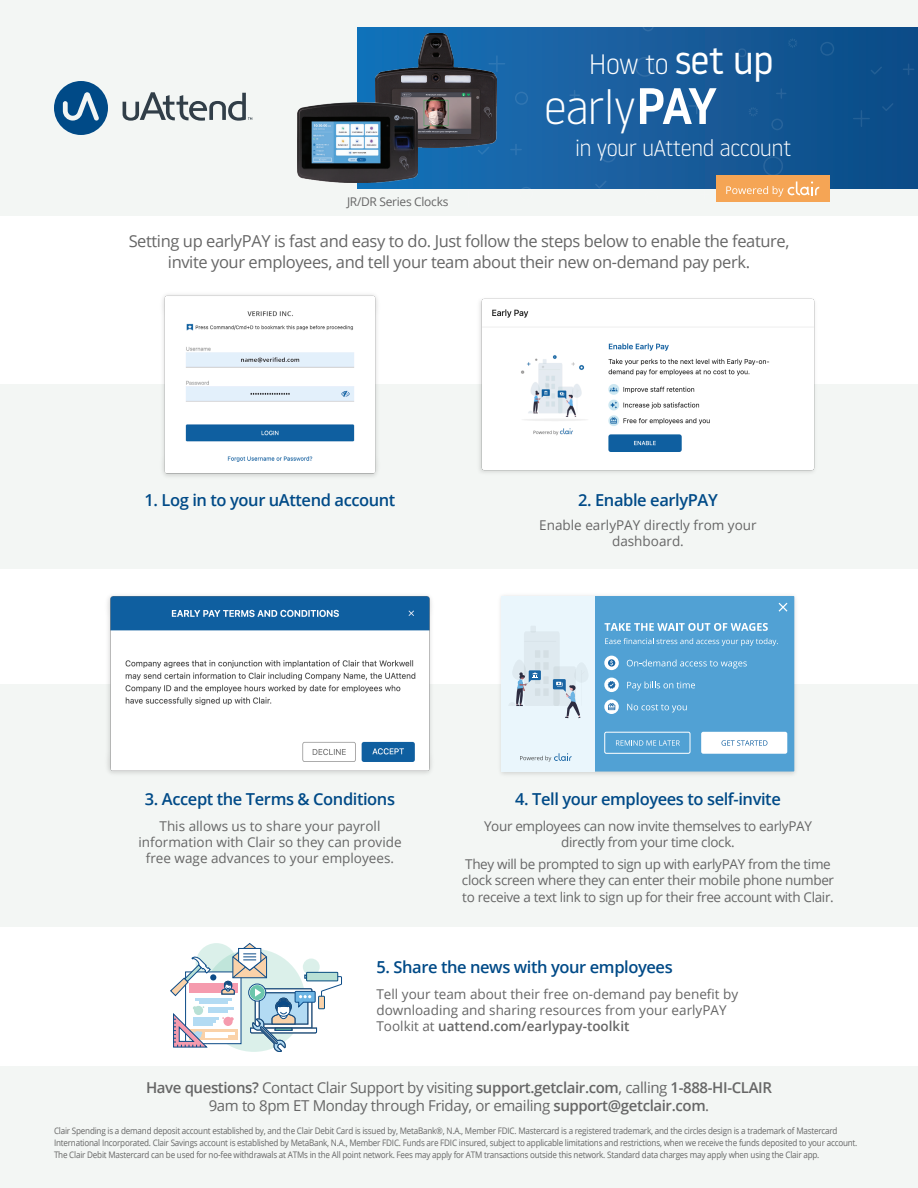
<style>
.page{position:relative;width:918px;height:1188px;background:#fff}
.page>*{position:absolute;margin:0;border:0;box-sizing:border-box;transform-origin:0 0}
.t1{font:300 46.5px "Noway";letter-spacing:-.01em;color:#fff}
.t2{font:300 28.05px "Noway";color:#fff}
.t3{font:300 22.5px "Noway";letter-spacing:-.025em;color:#fff}
.t4{font:16.5px/21px "Open Sans";letter-spacing:-.025em;color:#666;text-align:center}
.t5{font:600 16.5px "Open Sans";letter-spacing:-.025em;color:#004a87}
.t6{font:15px/18px "Open Sans";letter-spacing:-.025em;color:#666;text-align:center}
.t7{font:13.5px/16.2px "Open Sans";color:#666;text-align:center}
.t8{font:13.5px/16.2px "Open Sans";letter-spacing:-.025em;color:#666;text-align:center}
.t9{font:12px "Open Sans";letter-spacing:-.025em;color:#666}
.t10{font:9px/12px "Open Sans";letter-spacing:-.025em;color:#666;scale:.9 1}
.s1{font-weight:400;font-size:38.55px}
.s2{font-weight:500;font-size:51.15px}
.s3{font-weight:600}
</style>
<div class="page">
<div style="left:0;top:0;width:918px;height:216px;background:#f3f6f4"></div>
<div style="left:357px;top:27px;width:561px;height:162px;background:linear-gradient(to right,#1971b7,#114b86)"></div>
<svg style="left:776px;top:88px;width:10px;height:11px"></svg>
<svg style="left:853px;top:110px;width:17px;height:17px"></svg>
<svg style="left:903px;top:63px;width:11px;height:12px"></svg>
<svg style="left:882px;top:103px;width:12px;height:8px"></svg>
<svg style="left:771px;top:119px;width:12px;height:11px"></svg>
<svg style="left:496px;top:55px;width:9px;height:17px"></svg>
<svg style="left:519px;top:187px;width:14px;height:2px"></svg>
<svg style="left:510px;top:144px;width:12px;height:11px"></svg>
<svg style="left:477px;top:148px;width:13px;height:7px"></svg>
<svg style="left:600px;top:147px;width:16px;height:16px"></svg>
<svg style="left:515px;top:92px;width:13px;height:13px"></svg>
<svg style="left:569px;top:90px;width:11px;height:10px"></svg>
<svg style="left:595px;top:180px;width:12px;height:9px"></svg>
<svg style="left:870px;top:66px;width:13px;height:9px"></svg>
<svg style="left:749px;top:107px;width:9px;height:10px"></svg>
<svg style="left:788px;top:38px;width:9px;height:10px"></svg>
<svg style="left:820px;top:42px;width:14px;height:14px"></svg>
<svg style="left:738px;top:48px;width:8px;height:9px"></svg>
<svg style="left:635px;top:57px;width:20px;height:20px"></svg>
<svg style="left:642px;top:27px;width:12px;height:4px"></svg>
<svg style="left:688px;top:98px;width:17px;height:16px"></svg>
<svg style="left:196px;top:943px;width:41px;height:42px"></svg>
<div style="left:0;top:684px;width:918px;height:243px;background:#f3f6f4"></div>
<div style="left:0;top:1066px;width:918px;height:122px;background:#f3f6f4"></div>
<div style="left:0;top:384px;width:918px;height:185px;background:#f3f6f4"></div>
<img style="left:162px;top:294px;width:216px;height:183px">
<img style="left:479px;top:298px;width:336px;height:175px">
<img style="left:107px;top:595px;width:325px;height:179px">
<svg style="left:185px;top:972px;width:36px;height:72px"></svg>
<div style="left:189px;top:983px;width:49px;height:10px;background:#f59bae"></div>
<svg style="left:212px;top:1030px;width:9px;height:10px"></svg>
<hr style="left:195px;top:998px;width:37px;height:2px;background:#b3dbf3">
<hr style="left:199px;top:1001px;width:28px;height:2px;background:#b3dbf3">
<hr style="left:208px;top:1007px;width:26px;height:2px;background:#b3dbf3">
<hr style="left:208px;top:1010px;width:20px;height:3px;background:#b3dbf3">
<hr style="left:205px;top:1032px;width:30px;height:3px;background:#fff">
<hr style="left:205px;top:1036px;width:23px;height:2px;background:#fff">
<hr style="left:193px;top:1018px;width:25px;height:2px;background:#b3dbf3">
<hr style="left:193px;top:1021px;width:23px;height:2px;background:#b3dbf3">
<div style="left:210px;top:974px;width:6px;height:7px;background:#0c4b87;border-radius:50%"></div>
<svg style="left:173px;top:1006px;width:39px;height:41px"></svg>
<svg style="left:170px;top:956px;width:41px;height:40px"></svg>
<svg style="left:221px;top:943px;width:121px;height:109px"></svg>
<svg style="left:54px;top:81px;width:54px;height:54px"></svg>
<svg style="left:123px;top:92px;width:129px;height:29px"></svg>
<div style="left:716px;top:176px;width:114px;height:26px;background:#f5a555"></div>
<svg style="left:726px;top:156px;width:93px;height:41px"></svg>
<img style="left:376px;top:34px;width:120px;height:114px">
<img style="left:297px;top:103px;width:120px;height:79px">
<img style="left:500px;top:595px;width:296px;height:180px">
<div style="left:502px;top:596px;width:292px;height:176px;background:#51a1d4"></div>
<svg style="left:605px;top:623px;width:163px;height:8px"></svg>
<svg style="left:605px;top:638px;width:173px;height:8px"></svg>
<svg style="left:627px;top:659px;width:120px;height:10px"></svg>
<div style="left:604px;top:656px;width:15px;height:14px;background:#fff;border-radius:50%"></div>
<svg style="left:608px;top:659px;width:7px;height:8px"></svg>
<svg style="left:627px;top:681px;width:68px;height:10px"></svg>
<div style="left:604px;top:678px;width:15px;height:14px;background:#fff;border-radius:50%"></div>
<svg style="left:608px;top:681px;width:8px;height:8px"></svg>
<svg style="left:627px;top:704px;width:60px;height:8px"></svg>
<svg style="left:604px;top:700px;width:15px;height:14px"></svg>
<svg style="left:608px;top:703px;width:7px;height:7px"></svg>
<div style="left:502px;top:596px;width:93px;height:176px;background:#eaf6fc"></div>
<div style="left:574px;top:662px;width:15px;height:21px;background:#e0ecf2;border-radius:7px"></div>
<svg style="left:509px;top:626px;width:72px;height:92px"></svg>
<svg style="left:520px;top:753px;width:52px;height:9px"></svg>
<svg style="left:778px;top:602px;width:10px;height:10px"></svg>
<div style="left:604px;top:732px;width:86px;height:22px;border:1px solid #fff;border-radius:2px"></div>
<svg style="left:616px;top:740px;width:64px;height:6px"></svg>
<div style="left:701px;top:732px;width:86px;height:22px;background:#fff;border-radius:2px"></div>
<svg style="left:722px;top:740px;width:45px;height:6px"></svg>
<h3 class="t9" style="left:347px;top:193px;width:103px">JR/DR Series Clocks</h3>
<h2 class="t2" style="left:589px;top:45px;width:186px">How to <span class="s1">set up</span></h2>
<h1 class="t1" style="left:544px;top:76px;width:175px">early<span class="s2">PAY</span></h1>
<h3 class="t3" style="left:575px;top:133px;width:218px">in your uAttend account</h3>
<h3 class="t4" style="left:129px;top:230px;width:662px">Setting up earlyPAY is fast and easy to do. Just follow the steps below to enable the feature, invite your employees, and tell your team about their new on-demand pay perk.</h3>
<h3 class="t5" style="left:145px;top:488px;width:252px">1. Log in to your uAttend account</h3>
<h3 class="t5" style="left:578px;top:488px;width:141px">2. Enable earlyPAY</h3>
<h3 class="t7" style="left:539px;top:517px;width:219px">Enable earlyPAY directly from your dashboard.</h3>
<h3 class="t5" style="left:145px;top:788px;width:252px">3. Accept the Terms &amp; Conditions</h3>
<h3 class="t7" style="left:138px;top:817px;width:265px">This allows us to share your payroll information with Clair so they can provide free wage advances to your employees.</h3>
<h3 class="t5" style="left:515px;top:788px;width:267px">4. Tell your employees to self-invite</h3>
<h3 class="t8" style="left:484px;top:817px;width:329px">Your employees can now invite themselves to earlyPAY directly from your time clock.</h3>
<h3 class="t8" style="left:462px;top:856px;width:374px;text-align:left">They will be prompted to sign up with earlyPAY from the time clock screen where they can enter their mobile phone number to receive a text link to sign up for their free account with Clair.</h3>
<h3 class="t5" style="left:376px;top:955px;width:298px">5. Share the news with your employees</h3>
<h3 class="t7" style="left:376px;top:985px;width:363px;text-align:left">Tell your team about their free on-demand pay benefit by downloading and sharing resources from your earlyPAY<br>Toolkit at <span class="s3">uattend.com/earlypay-toolkit</span></h3>
<h3 class="t6" style="left:146px;top:1078px;width:628px"><span class="s3">Have questions?</span> Contact Clair Support by visiting <span class="s3">support.getclair.com</span>, calling <span class="s3">1-888-HI-CLAIR<br></span>9am to 8pm ET Monday through Friday, or emailing <span class="s3">support@getclair.com</span>.</h3>
<p class="t10" style="left:54px;top:1124px;width:894px">Clair Spending is a demand deposit account established by, and the Clair Debit Card is issued by, MetaBank®, N.A., Member FDIC. Mastercard is a registered trademark, and the circles design is a trademark of Mastercard<br>International Incorporated. Clair Savings account is established by MetaBank, N.A., Member FDIC. Funds are FDIC insured, subject to applicable limitations and restrictions, when we receive the funds deposited to your account.<br>The Clair Debit Mastercard can be used for no-fee withdrawals at ATMs in the All point network. Fees may apply for ATM transactions outside this network. Standard data charges may apply when using the Clair app.</p>
</div>
